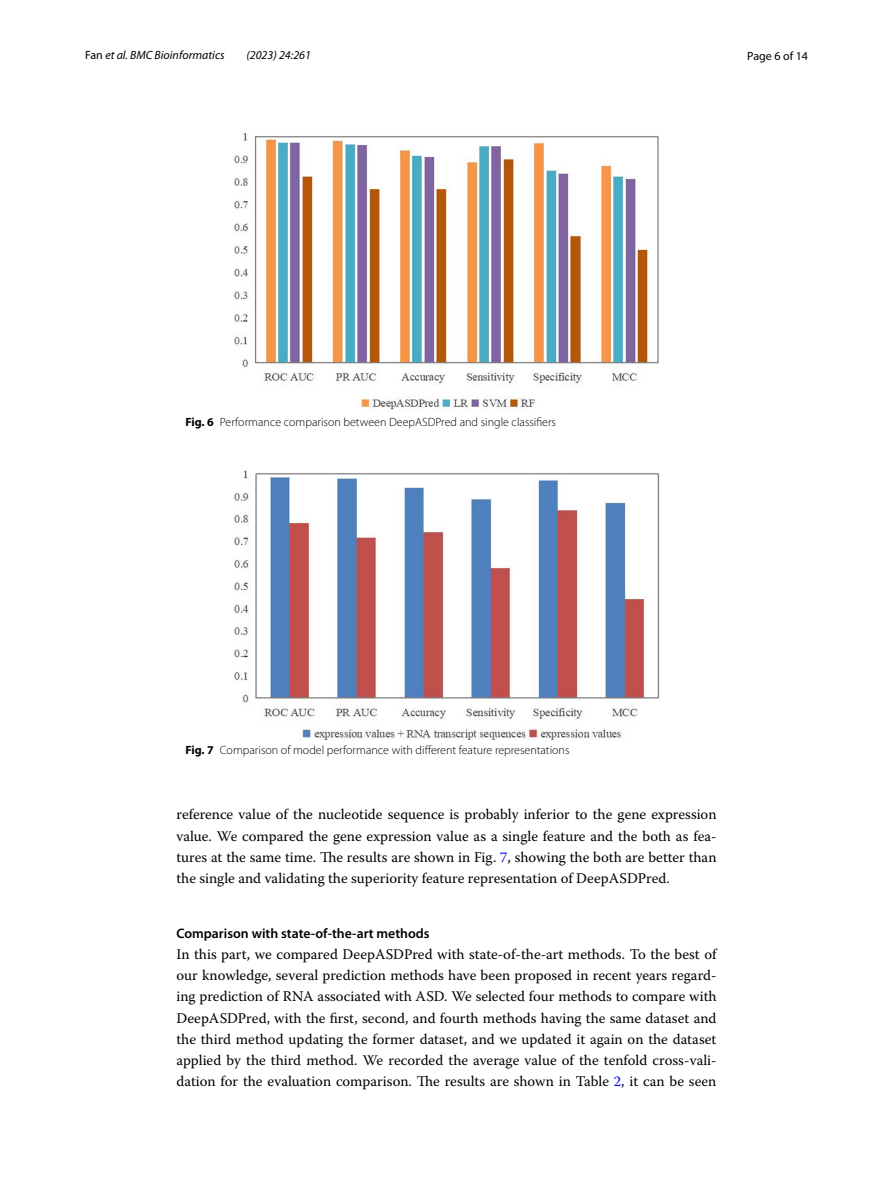
<style>
.page{position:relative;width:893px;height:1187px;background:#fff}
.page>*{position:absolute;margin:0;border:0;box-sizing:border-box;transform-origin:0 0}
.t1{font:14.7px/21.1px "Warnock Pro";color:#000;text-align:justify}
.t2{font:600 13.8px "Myriad Pro";color:#000}
.t3{font:300 12px "Myriad Pro";color:#000}
.t4{font:italic 12px "Myriad Pro";color:#000}
.t5{font:12px "Myriad Pro";color:#000}
.s1{font-style:normal}
.s2{font-weight:700}
.s3{color:#00f}
</style>
<div class="page">
<img style="left:234px;top:133px;width:425px;height:277px">
<img style="left:234px;top:471px;width:425px;height:268px">
<p class="t4" style="left:85px;top:48px;width:141px"><span class="s1">Fan</span> et al. BMC Bioinformatics</p>
<p class="t4" style="left:246px;top:48px;width:66px">(2023) 24:261</p>
<p class="t5" style="left:747px;top:48px;width:62px">Page 6 of 14</p>
<p class="t3" style="left:185px;top:415px;width:372px"><span class="s2">Fig. 6</span> Performance comparison between DeepASDPred and single classifiers</p>
<p class="t3" style="left:185px;top:743px;width:385px"><span class="s2">Fig. 7</span> Comparison of model performance with different feature representations</p>
<p class="t1" style="left:176px;top:803px;width:542px">reference value of the nucleotide sequence is probably inferior to the gene expression value. We compared the gene expression value as a single feature and the both as fea&shy;tures at the same time. The results are shown in Fig. <span class="s3">7</span>, showing the both are better than the single and validating the superiority feature representation of DeepASDPred.</p>
<p class="t2" style="left:176px;top:924px;width:255px">Comparison with state‑of‑the‑art methods</p>
<p class="t1" style="left:176px;top:943px;width:542px">In this part, we compared DeepASDPred with state-of-the-art methods. To the best of our knowledge, several prediction methods have been proposed in recent years regard&shy;ing prediction of RNA associated with ASD. We selected four methods to compare with DeepASDPred, with the first, second, and fourth methods having the same dataset and the third method updating the former dataset, and we updated it again on the dataset applied by the third method. We recorded the average value of the tenfold cross-vali&shy;dation for the evaluation comparison. The results are shown in Table <span class="s3">2</span>, it can be seen</p>
</div>
